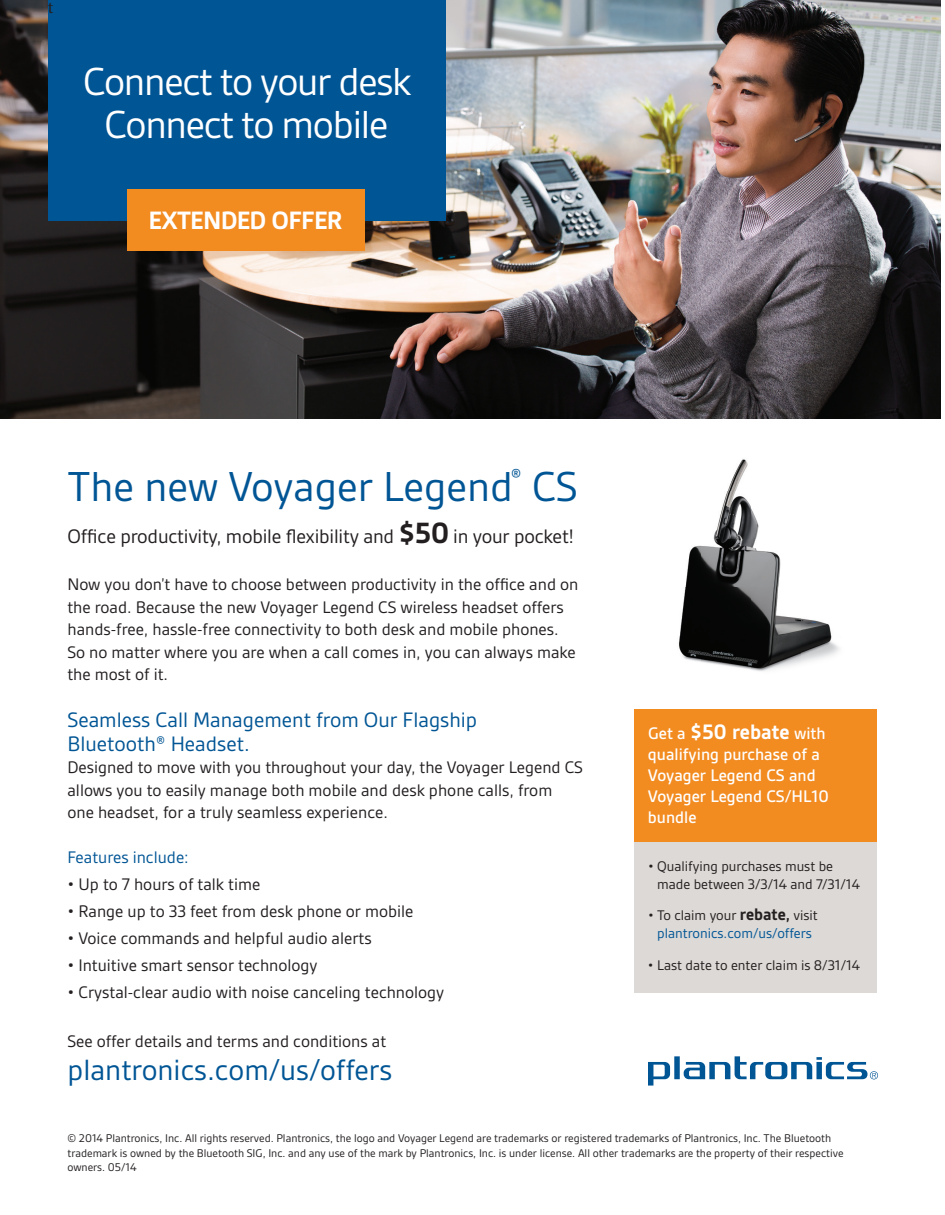
<style>
.page{position:relative;width:945px;height:1215px;background:#fff}
.page>*{position:absolute;margin:0;border:0;box-sizing:border-box;transform-origin:0 0}
.t1{font:45px "Gesta";color:#005595}
.t2{font:42px/43.5px "Gesta";letter-spacing:-.03em;color:#fff;text-align:center}
.t3{font:31.5px "Gesta";color:#005595}
.t4{font:700 27px "Gesta";letter-spacing:-.03em;color:#fff}
.t5{font:22.5px/24px "Gesta";color:#005595}
.t6{font:700 22.5px "Gesta";color:#fff}
.t7{font:21px "Gesta";letter-spacing:-.01em;color:#231f20}
.t8{font:18px/22.5px "Gesta";color:#231f20}
.t9{font:500 18px/21px "Gesta";color:#fff}
.t10{font:18px "Gesta";color:#005595}
.t11{font:18px "Minion Pro";color:#231f20}
.t12{font:15px/18px "Gesta";color:#231f20}
.t13{font:15px/18px "Gesta";color:#005595;text-align:center}
.t14{font:12px/14.4px "Gesta";color:#231f20}
.s1{font-weight:700;font-size:31.5px}
.s2{font-weight:500;font-size:18px}
.s3{color:#231f20}
.s4{font-weight:700;font-size:18px;color:#231f20}
</style>
<div class="page">
<img style="left:679px;top:459px;width:160px;height:212px">
<img style="left:0;top:0;width:940px;height:418px">
<svg style="left:648px;top:1056px;width:230px;height:30px"></svg>
<div style="left:634px;top:753px;width:244px;height:240px;background:#dcd9d6"></div>
<div style="left:634px;top:709px;width:244px;height:132px;background:#f28b20"></div>
<div style="left:48px;top:0;width:398px;height:221px;background:#005595"></div>
<div style="left:127px;top:189px;width:237px;height:61px;background:#f28b20"></div>
<p class="t11" style="left:48px;top:-5px;width:7px">t</p>
<h2 class="t2" style="left:83px;top:59px;width:330px">Connect to your desk<br>Connect to mobile</h2>
<h3 class="t4" style="left:148px;top:205px;width:196px">EXTENDED OFFER</h3>
<h1 class="t1" style="left:68px;top:461px;width:512px">The new Voyager Legend<sup>®</sup> CS</h1>
<p class="t7" style="left:68px;top:524px;width:508px">Office productivity, mobile flexibility and <span class="s1">$50</span> in your pocket!</p>
<p class="t8" style="left:68px;top:573px;width:512px">Now you don’t have to choose between productivity in the office and on the road. Because the new Voyager Legend CS wireless headset offers hands-free, hassle-free connectivity to both desk and mobile phones.<br>So no matter where you are when a call comes in, you can always make the most of it.</p>
<p class="t5" style="left:68px;top:707px;width:411px">Seamless Call Management from Our Flagship<br>Bluetooth® Headset.</p>
<p class="t8" style="left:68px;top:756px;width:517px">Designed to move with you throughout your day, the Voyager Legend CS allows you to easily manage both mobile and desk phone calls, from one headset, for a truly seamless experience.</p>
<p class="t10" style="left:68px;top:847px;width:123px">Features include:</p>
<p class="t8" style="left:68px;top:873px;width:194px">• Up to 7 hours of talk time</p>
<p class="t8" style="left:68px;top:900px;width:348px">• Range up to 33 feet from desk phone or mobile</p>
<p class="t8" style="left:68px;top:927px;width:306px">• Voice commands and helpful audio alerts</p>
<p class="t8" style="left:68px;top:954px;width:252px">• Intuitive smart sensor technology</p>
<p class="t8" style="left:68px;top:981px;width:378px">• Crystal-clear audio with noise canceling technology</p>
<p class="t8" style="left:68px;top:1029px;width:320px">See offer details and terms and conditions at</p>
<h3 class="t3" style="left:68px;top:1052px;width:326px">plantronics.com/us/offers</h3>
<p class="t6" style="left:648px;top:719px;width:179px"><span class="s2">Get a</span> $50 rebate <span class="s2">with</span></p>
<p class="t9" style="left:648px;top:743px;width:182px">qualifying purchase of a<br>Voyager Legend CS and<br>Voyager Legend CS/HL10 bundle</p>
<p class="t12" style="left:657px;top:857px;width:204px;text-indent:-9px">• Qualifying purchases must be made between 3/3/14 and 7/31/14</p>
<p class="t13" style="left:648px;top:906px;width:171px"><span class="s3">• To claim your</span> <span class="s4">rebate,</span> <span class="s3">visit </span>plantronics.com/us/offers</p>
<p class="t12" style="left:648px;top:956px;width:214px">• Last date to enter claim is 8/31/14</p>
<p class="t14" style="left:68px;top:1131px;width:778px">© 2014 Plantronics, Inc. All rights reserved. Plantronics, the logo and Voyager Legend are trademarks or registered trademarks of Plantronics, Inc. The Bluetooth trademark is owned by the Bluetooth SIG, Inc. and any use of the mark by Plantronics, Inc. is under license. All other trademarks are the property of their respective owners. 05/14</p>
</div>
